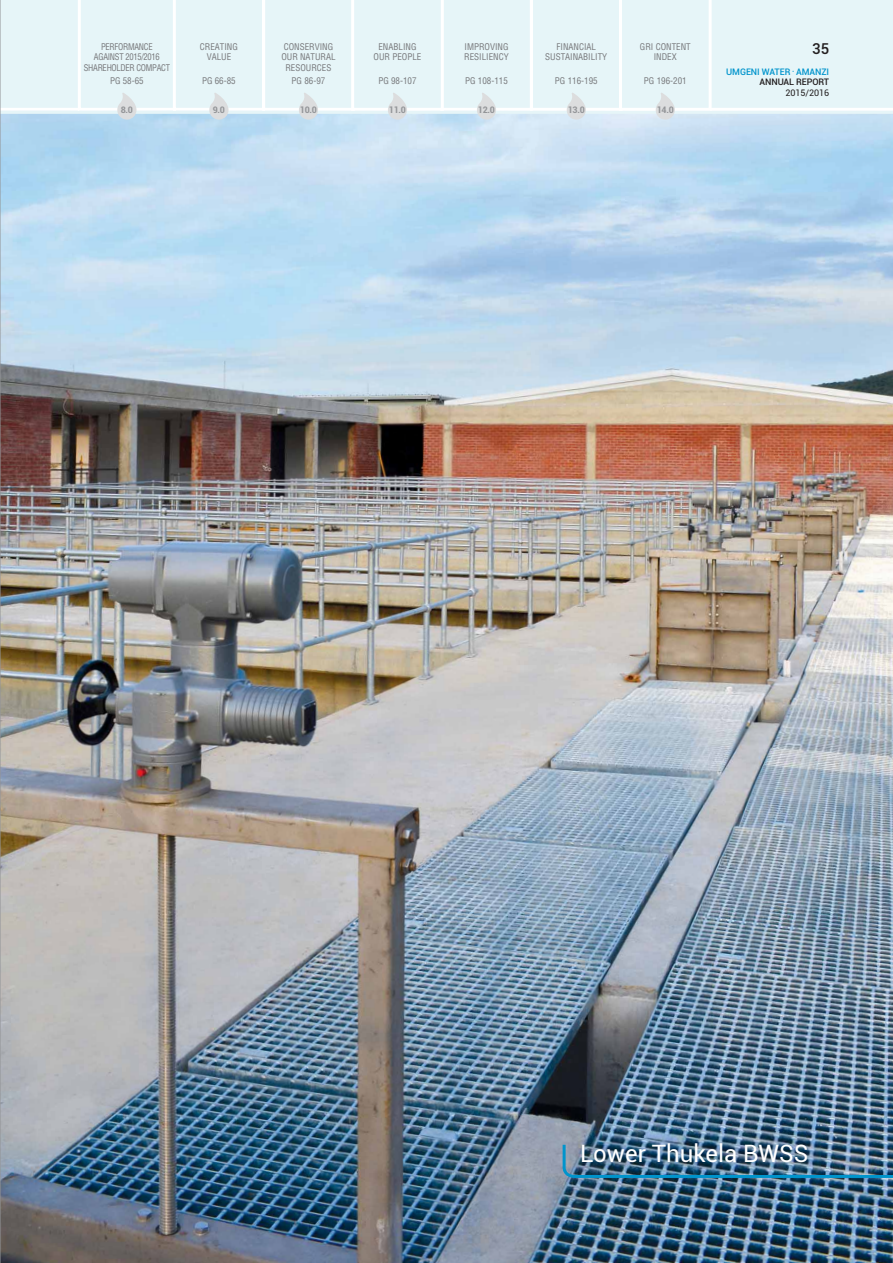
<style>
.page{position:relative;width:893px;height:1263px;background:#fff}
.page>*{position:absolute;margin:0;border:0;box-sizing:border-box;transform-origin:0 0}
.t1{font:24px "Roboto";color:#fff}
.t2{font:500 15px "Roboto";color:#231f20}
.t3{font:condensed 9px/10.5px "Helvetica";color:#77787b;text-align:center}
.t4{font:condensed 9px/10.5px "Helvetica";letter-spacing:-.03em;color:#77787b;text-align:center;scale:.95 1}
.t5{font:500 9px/10.5px "Roboto";letter-spacing:-.01em;color:#0094cc;text-align:right}
.t6{font:700 condensed 9px "Roboto";letter-spacing:-.03em;color:#939598;scale:1.08 1}
.t7{font:9px "Roboto";letter-spacing:-.01em;color:#231f20}
.s1{color:#231f20}
</style>
<div class="page">
<img style="left:1px;top:114px;width:892px;height:1149px">
<div style="left:0;top:0;width:893px;height:108px;background:#e6f5f8"></div>
<hr style="left:0;top:111px;width:893px;height:3px;background:#e6f5f8">
<svg style="left:78px;top:0;width:634px;height:120px"></svg>
<hr style="left:710px;top:108px;width:183px;height:3px;background:#fff">
<hr style="left:0;top:108px;width:79px;height:3px;background:#fff">
<hr style="left:0;top:0;width:1px;height:1263px;background:#939598">
<img style="left:568px;top:1131px;width:252px;height:11px">
<img style="left:561px;top:1142px;width:332px;height:37px">
<p class="t4" style="left:84px;top:42px;width:92px">PERFORMANCE<br>AGAINST 2015/2016<br>SHAREHOLDER COMPACT</p>
<p class="t3" style="left:110px;top:76px;width:35px">PG 58-65</p>
<p class="t6" style="left:121px;top:105px;width:13px">8.0</p>
<p class="t3" style="left:200px;top:42px;width:40px">CREATING<br>VALUE</p>
<p class="t3" style="left:202px;top:76px;width:35px">PG 66-85</p>
<p class="t6" style="left:213px;top:105px;width:13px">9.0</p>
<p class="t3" style="left:281px;top:42px;width:56px">CONSERVING<br>OUR NATURAL<br>RESOURCES</p>
<p class="t3" style="left:292px;top:76px;width:35px">PG 86-97</p>
<p class="t6" style="left:300px;top:105px;width:17px">10.0</p>
<p class="t3" style="left:374px;top:42px;width:49px">ENABLING<br>OUR PEOPLE</p>
<p class="t3" style="left:378px;top:76px;width:40px">PG 98-107</p>
<p class="t6" style="left:389px;top:105px;width:17px">11.0</p>
<p class="t3" style="left:464px;top:42px;width:46px;text-align:left">IMPROVING<br>RESILIENCY</p>
<p class="t3" style="left:465px;top:76px;width:44px">PG 108-115</p>
<p class="t6" style="left:478px;top:105px;width:17px">12.0</p>
<p class="t3" style="left:545px;top:42px;width:64px">FINANCIAL<br>SUSTAINABILITY</p>
<p class="t3" style="left:555px;top:76px;width:44px">PG 116-195</p>
<p class="t6" style="left:568px;top:105px;width:17px">13.0</p>
<p class="t3" style="left:640px;top:42px;width:52px">GRI CONTENT<br>INDEX</p>
<p class="t3" style="left:644px;top:76px;width:44px">PG 196-201</p>
<p class="t6" style="left:657px;top:105px;width:17px">14.0</p>
<h2 class="t2" style="left:812px;top:40px;width:19px">35</h2>
<p class="t5" style="left:726px;top:66px;width:104px">UMGENI WATER <sup>•</sup> AMANZI<br><span class="s1">ANNUAL REPORT</span></p>
<p class="t7" style="left:786px;top:87px;width:45px">2015/2016</p>
<h1 class="t1" style="left:580px;top:1140px;width:230px">Lower Thukela BWSS</h1>
</div>
